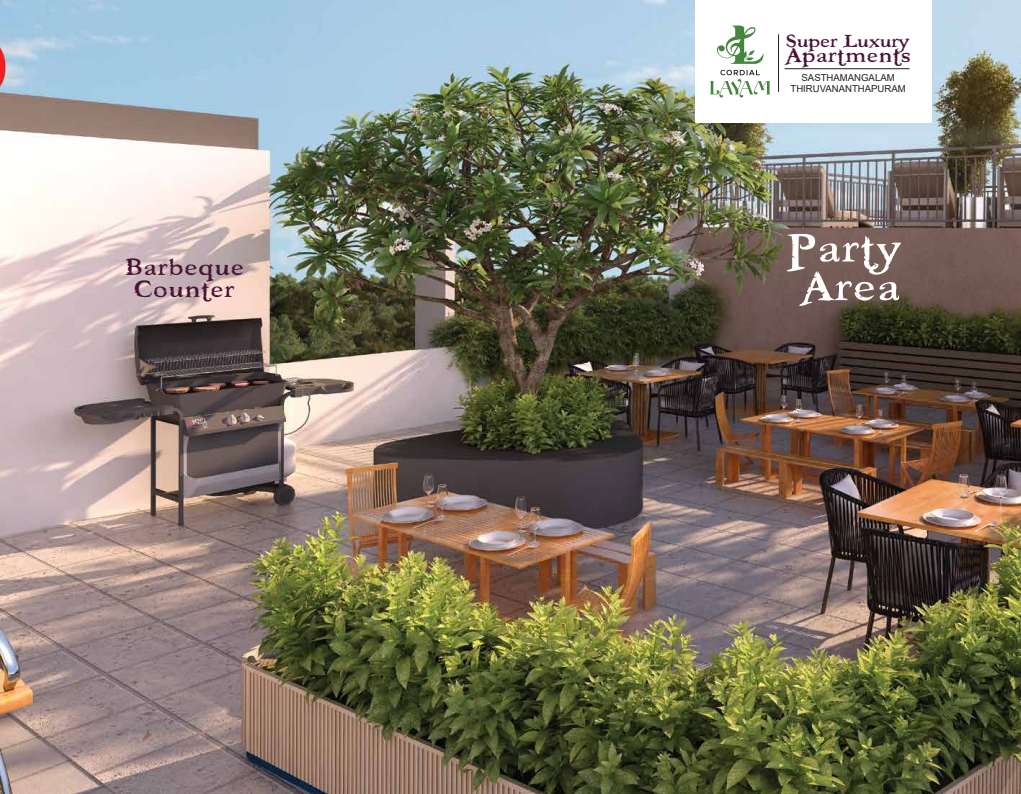
<style>
.page{position:relative;width:1021px;height:794px;background:#fff}
.page>*{position:absolute;margin:0;border:0;box-sizing:border-box;transform-origin:0 0}
.t1{font:59.1px "Booter Five Zero";letter-spacing:.02em;color:#fff}
.t2{font:33.8px "Booter Five Zero";letter-spacing:.02em;color:#471236}
.t3{font:29.2px "Booter Five Zero";letter-spacing:.02em;color:#471236}
.t4{font:25.7px "Booter Five Zero";color:#471236}
.t5{font:9.6px/11px "Arial";color:#231f20;text-align:center}
</style>
<div class="page">
<img style="left:0;top:0;width:1020px;height:794px">
<div style="left:695px;top:0;width:236px;height:123px;background:#fff"></div>
<svg style="left:710px;top:25px;width:60px;height:73px"></svg>
<hr style="left:778px;top:34px;width:1px;height:58px;background:#231f20">
<hr style="left:784px;top:68px;width:125px;height:1px;background:#231f20">
<h2 class="t2" style="left:125px;top:250px;width:121px">Barbeque</h2>
<h2 class="t2" style="left:134px;top:272px;width:101px">Counter</h2>
<h3 class="t4" style="left:785px;top:28px;width:125px">Super Luxury</h3>
<h3 class="t3" style="left:785px;top:40px;width:127px">Apartments</h3>
<p class="t5" style="left:790px;top:72px;width:117px">SASTHAMANGALAM<br>THIRUVANANTHAPURAM</p>
<h1 class="t1" style="left:786px;top:219px;width:116px">Party</h1>
<h1 class="t1" style="left:801px;top:257px;width:100px">Area</h1>
</div>
